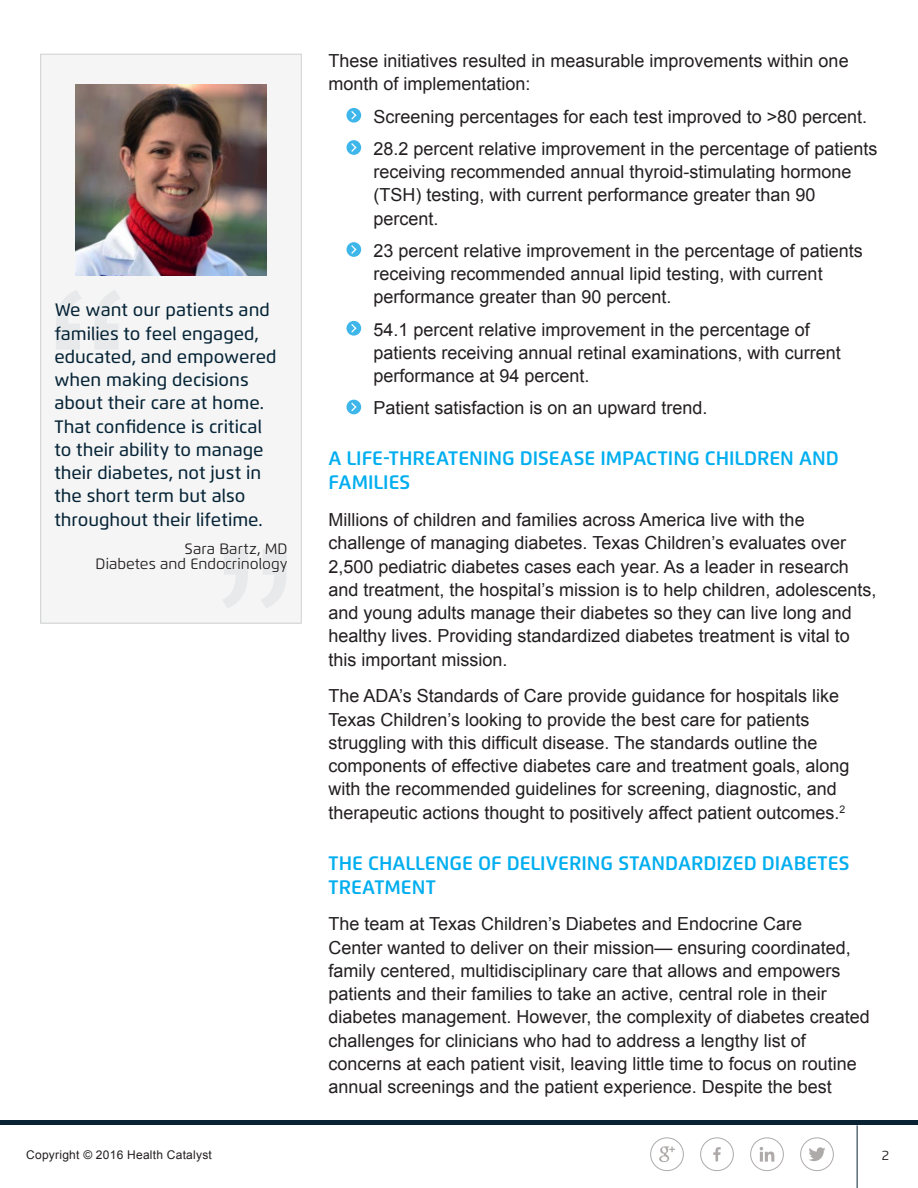
<style>
.page{position:relative;width:918px;height:1188px;background:#fff}
.page>*{position:absolute;margin:0;border:0;box-sizing:border-box;transform-origin:0 0}
.Section_Title{font:600 19.5px/24px "Flexo";color:#00aeef}
.Body_Copy{font:18px/23.2px "Arial";color:#231f20}
.Bullets__add_graphic{font:18px/23.2px "Arial";color:#231f20}
.Quotation_body_copy{font:500 18px/23.2px "Flexo";color:#062437}
.Quotation_attributio{font:15px/15px "Flexo";color:#231f20;text-align:right}
.t1{font:13.5px "Flexo";color:#231f20}
.t2{font:12px "Arial";letter-spacing:.02em;color:#231f20}
</style>
<div class="page">
<svg style="left:659px;top:1146px;width:16px;height:16px"></svg>
<div style="left:650px;top:1137px;width:34px;height:34px;border:1px solid #aeaaa9;border-radius:50%"></div>
<hr style="left:857px;top:1125px;width:1px;height:63px;background:#062437">
<div style="left:0;top:1120px;width:918px;height:5px;background:#0a2334"></div>
<svg style="left:809px;top:1147px;width:17px;height:14px"></svg>
<div style="left:800px;top:1137px;width:34px;height:34px;border:1px solid #aeaaa9;border-radius:50%"></div>
<svg style="left:713px;top:1147px;width:8px;height:14px"></svg>
<div style="left:700px;top:1137px;width:34px;height:34px;border:1px solid #aeaaa9;border-radius:50%"></div>
<svg style="left:760px;top:1147px;width:14px;height:15px"></svg>
<div style="left:750px;top:1137px;width:34px;height:34px;border:1px solid #aeaaa9;border-radius:50%"></div>
<svg style="left:346px;top:108px;width:15px;height:15px"></svg>
<svg style="left:350px;top:110px;width:8px;height:11px"></svg>
<svg style="left:346px;top:140px;width:15px;height:15px"></svg>
<svg style="left:350px;top:142px;width:8px;height:11px"></svg>
<svg style="left:346px;top:242px;width:15px;height:15px"></svg>
<svg style="left:350px;top:244px;width:8px;height:11px"></svg>
<svg style="left:346px;top:321px;width:15px;height:15px"></svg>
<svg style="left:350px;top:323px;width:8px;height:11px"></svg>
<div style="left:346px;top:400px;width:15px;height:14px;background:#3eb6e9;border-radius:50%"></div>
<svg style="left:351px;top:402px;width:6px;height:10px"></svg>
<div style="left:41px;top:54px;width:260px;height:569px;background:#f4f5f4"></div>
<div style="left:40px;top:54px;width:262px;height:569px;border:1px solid #cfd0d2"></div>
<svg style="left:56px;top:290px;width:64px;height:59px"></svg>
<svg style="left:223px;top:549px;width:63px;height:59px"></svg>
<img style="left:76px;top:84px;width:190px;height:191px">
<p class="Quotation_body_copy" style="left:54px;top:298px;width:224px">We want our patients and families to feel engaged, educated, and empowered when making decisions about their care at home.<br>That confidence is critical to their ability to manage their diabetes, not just in the short term but also throughout their lifetime.</p>
<p class="Quotation_attributio" style="left:96px;top:541px;width:193px">Sara Bartz, MD<br>Diabetes and Endocrinology</p>
<p class="Body_Copy" style="left:328px;top:49px;width:522px">These initiatives resulted in measurable improvements within one month of implementation:</p>
<p class="Bullets__add_graphic" style="left:374px;top:105px;width:495px">Screening percentages for each test improved to &gt;80 percent.</p>
<p class="Bullets__add_graphic" style="left:374px;top:137px;width:505px">28.2 percent relative improvement in the percentage of patients receiving recommended annual thyroid-stimulating hormone (TSH) testing, with current performance greater than 90 percent.</p>
<p class="Bullets__add_graphic" style="left:374px;top:239px;width:491px">23 percent relative improvement in the percentage of patients receiving recommended annual lipid testing, with current performance greater than 90 percent.</p>
<p class="Bullets__add_graphic" style="left:374px;top:318px;width:469px">54.1 percent relative improvement in the percentage of patients receiving annual retinal examinations, with current performance at 94 percent.</p>
<p class="Bullets__add_graphic" style="left:374px;top:397px;width:336px">Patient satisfaction is on an upward trend.</p>
<p class="Section_Title" style="left:328px;top:446px;width:512px">A LIFE-THREATENING DISEASE IMPACTING CHILDREN AND<br>FAMILIES</p>
<p class="Body_Copy" style="left:328px;top:508px;width:549px">Millions of children and families across America live with the challenge of managing diabetes. Texas Children’s evaluates over 2,500 pediatric diabetes cases each year. As a leader in research and treatment, the hospital’s mission is to help children, adolescents, and young adults manage their diabetes so they can live long and healthy lives. Providing standardized diabetes treatment is vital to this important mission.</p>
<p class="Body_Copy" style="left:328px;top:685px;width:522px">The ADA’s Standards of Care provide guidance for hospitals like Texas Children’s looking to provide the best care for patients struggling with this difficult disease. The standards outline the components of effective diabetes care and treatment goals, along with the recommended guidelines for screening, diagnostic, and therapeutic actions thought to positively affect patient outcomes.<sup>2</sup></p>
<p class="Section_Title" style="left:328px;top:851px;width:522px">THE CHALLENGE OF DELIVERING STANDARDIZED DIABETES<br>TREATMENT</p>
<p class="Body_Copy" style="left:328px;top:913px;width:543px">The team at Texas Children’s Diabetes and Endocrine Care<br>Center wanted to deliver on their mission— ensuring coordinated, family centered, multidisciplinary care that allows and empowers patients and their families to take an active, central role in their diabetes management. However, the complexity of diabetes created challenges for clinicians who had to address a lengthy list of concerns at each patient visit, leaving little time to focus on routine annual screenings and the patient experience. Despite the best</p>
<p class="t2" style="left:26px;top:1147px;width:187px">Copyright © 2016 Health Catalyst</p>
<p class="t1" style="left:882px;top:1147px;width:9px">2</p>
</div>
